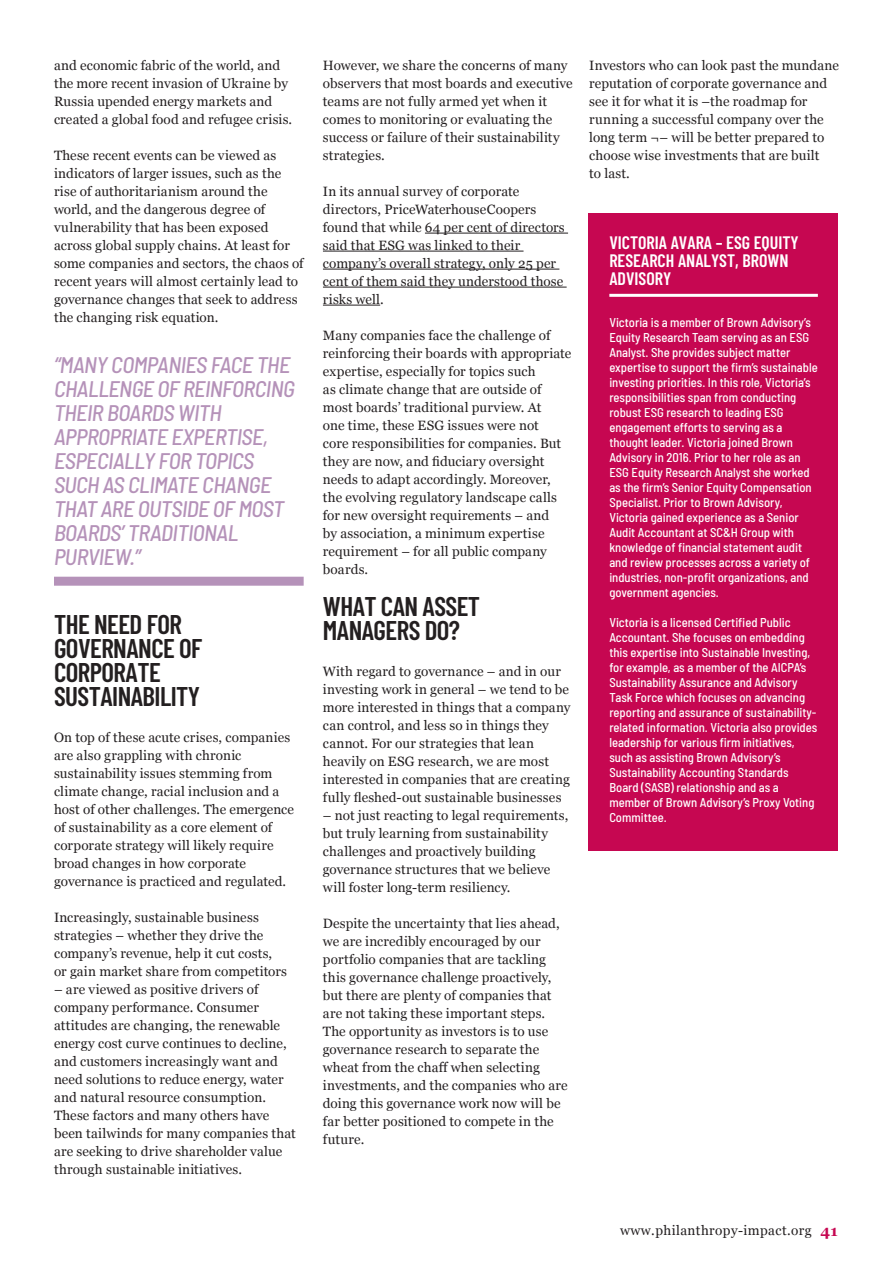
<style>
.page{position:relative;width:893px;height:1263px;background:#fff}
.page>*{position:absolute;margin:0;border:0;box-sizing:border-box;transform-origin:0 0}
.Paragraph_title{font:600 27px/24px "Barlow Condensed";letter-spacing:-.02em;color:#231f20}
.Quote_large{font:italic 500 semi-condensed 22.5px/24px "Barlow";letter-spacing:-.02em;color:#b592b9}
.author_in_block{font:600 18px/18px "Barlow Condensed";color:#fff}
.Body_Text{font:13.5px/18px "Georgia";letter-spacing:.01em;color:#231f20}
.Body_Text-2{font:13.5px "Georgia";letter-spacing:.03em;color:#231f20}
.Paragraph___tab{font:500 semi-condensed 12.75px/15px "Barlow";color:#fff}
.s1{font-weight:700;font-size:15px;color:#c60751}
</style>
<div class="page">
<hr style="left:425px;top:233px;width:143px;height:1px;background:#231f20">
<hr style="left:323px;top:251px;width:200px;height:1px;background:#231f20">
<hr style="left:323px;top:269px;width:236px;height:1px;background:#231f20">
<hr style="left:323px;top:287px;width:244px;height:1px;background:#231f20">
<hr style="left:323px;top:305px;width:57px;height:1px;background:#231f20">
<div style="left:588px;top:213px;width:250px;height:638px;background:#c60751"></div>
<hr style="left:609px;top:294px;width:209px;height:3px;background:#fff">
<div style="left:54px;top:577px;width:250px;height:9px;background:#b592b9"></div>
<p class="Body_Text" style="left:54px;top:56px;width:240px">and economic fabric of the world, and the more recent invasion of Ukraine by Russia upended energy markets and created a global food and refugee crisis.</p>
<p class="Body_Text" style="left:54px;top:146px;width:251px">These recent events can be viewed as indicators of larger issues, such as the rise of authoritarianism around the world, and the dangerous degree of vulnerability that has been exposed across global supply chains. At least for some companies and sectors, the chaos of recent years will almost certainly lead to governance changes that seek to address the changing risk equation.</p>
<p class="Quote_large" style="left:54px;top:351px;width:242px">“MANY COMPANIES FACE THE<br>CHALLENGE OF REINFORCING<br>THEIR BOARDS WITH<br>APPROPRIATE EXPERTISE,<br>ESPECIALLY FOR TOPICS<br>SUCH AS CLIMATE CHANGE<br>THAT ARE OUTSIDE OF MOST<br>BOARDS’ TRADITIONAL<br>PURVIEW.”</p>
<p class="Paragraph_title" style="left:54px;top:610px;width:150px">THE NEED FOR<br>GOVERNANCE OF<br>CORPORATE<br>SUSTAINABILITY</p>
<p class="Body_Text" style="left:54px;top:728px;width:242px">On top of these acute crises, companies are also grappling with chronic sustainability issues stemming from climate change, racial inclusion and a host of other challenges. The emergence of sustainability as a core element of corporate strategy will likely require broad changes in how corporate governance is practiced and regulated.</p>
<p class="Body_Text" style="left:54px;top:908px;width:235px">Increasingly, sustainable business strategies – whether they drive the company’s revenue, help it cut costs, or gain market share from competitors</p>
<p class="Body_Text" style="left:54px;top:980px;width:243px">– are viewed as positive drivers of company performance. Consumer attitudes are changing, the renewable energy cost curve continues to decline, and customers increasingly want and need solutions to reduce energy, water and natural resource consumption.<br>These factors and many others have been tailwinds for many companies that are seeking to drive shareholder value through sustainable initiatives.</p>
<p class="Body_Text" style="left:323px;top:56px;width:251px">However, we share the concerns of many observers that most boards and executive teams are not fully armed yet when it comes to monitoring or evaluating the success or failure of their sustainability strategies.</p>
<p class="Body_Text" style="left:323px;top:182px;width:243px">In its annual survey of corporate directors, PriceWaterhouseCoopers found that while 64 per cent of directors said that ESG was linked to their company’s overall strategy, only 25 per cent of them said they understood those risks well.</p>
<p class="Body_Text" style="left:323px;top:326px;width:250px">Many companies face the challenge of reinforcing their boards with appropriate expertise, especially for topics such<br>as climate change that are outside of most boards’ traditional purview. At<br>one time, these ESG issues were not<br>core responsibilities for companies. But they are now, and fiduciary oversight needs to adapt accordingly. Moreover, the evolving regulatory landscape calls for new oversight requirements – and<br>by association, a minimum expertise requirement – for all public company boards.</p>
<p class="Paragraph_title" style="left:323px;top:592px;width:159px">WHAT CAN ASSET<br>MANAGERS DO?</p>
<p class="Body_Text" style="left:323px;top:662px;width:249px">With regard to governance – and in our investing work in general – we tend to be more interested in things that a company can control, and less so in things they cannot. For our strategies that lean heavily on ESG research, we are most interested in companies that are creating fully fleshed-out sustainable businesses</p>
<p class="Body_Text" style="left:323px;top:806px;width:247px">– not just reacting to legal requirements, but truly learning from sustainability challenges and proactively building governance structures that we believe will foster long-term resiliency.</p>
<p class="Body_Text" style="left:323px;top:914px;width:246px">Despite the uncertainty that lies ahead, we are incredibly encouraged by our portfolio companies that are tackling this governance challenge proactively, but there are plenty of companies that are not taking these important steps.<br>The opportunity as investors is to use governance research to separate the wheat from the chaff when selecting investments, and the companies who are doing this governance work now will be far better positioned to compete in the future.</p>
<p class="Body_Text" style="left:589px;top:56px;width:251px">Investors who can look past the mundane reputation of corporate governance and see it for what it is –the roadmap for running a successful company over the long term ¬– will be better prepared to choose wise investments that are built<br>to last.</p>
<p class="author_in_block" style="left:609px;top:233px;width:191px">VICTORIA AVARA – ESG EQUITY<br>RESEARCH ANALYST, BROWN<br>ADVISORY</p>
<p class="Paragraph___tab" style="left:609px;top:314px;width:210px">Victoria is a member of Brown Advisory’s Equity Research Team serving as an ESG Analyst. She provides subject matter expertise to support the firm’s sustainable investing priorities. In this role, Victoria’s responsibilities span from conducting robust ESG research to leading ESG engagement efforts to serving as a thought leader. Victoria joined Brown Advisory in 2016. Prior to her role as an ESG Equity Research Analyst she worked as the firm’s Senior Equity Compensation Specialist. Prior to Brown Advisory, Victoria gained experience as a Senior Audit Accountant at SC&amp;H Group with knowledge of financial statement audit and review processes across a variety of industries, non-profit organizations, and government agencies.</p>
<p class="Paragraph___tab" style="left:609px;top:614px;width:209px">Victoria is a licensed Certified Public Accountant. She focuses on embedding this expertise into Sustainable Investing, for example, as a member of the AICPA’s Sustainability Assurance and Advisory Task Force which focuses on advancing reporting and assurance of sustainability&shy;related information. Victoria also provides leadership for various firm initiatives, such as assisting Brown Advisory’s Sustainability Accounting Standards Board (SASB) relationship and as a member of Brown Advisory’s Proxy Voting Committee.</p>
<p class="Body_Text-2" style="left:620px;top:1221px;width:219px">www.philanthropy-impact.org <span class="s1">41</span></p>
</div>
